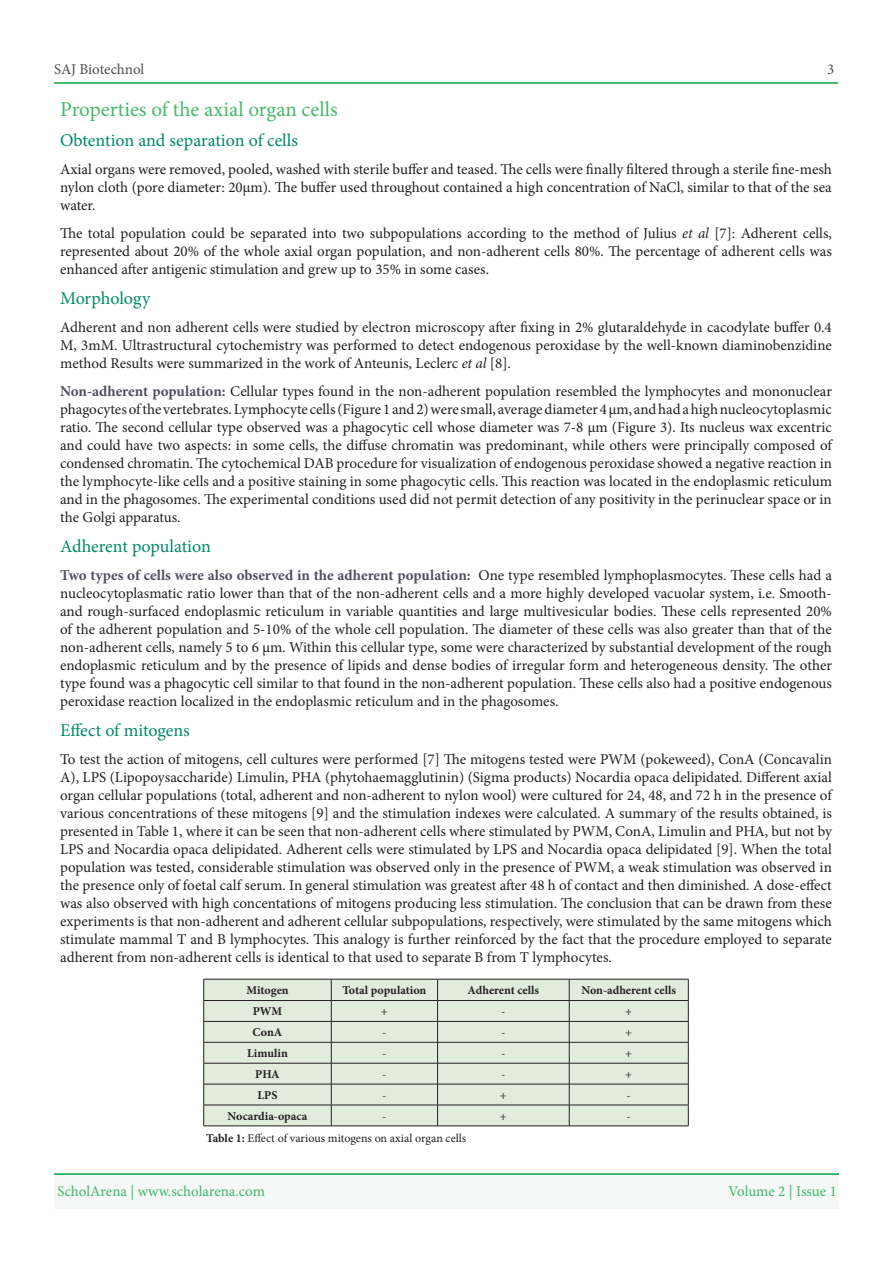
<style>
.page{position:relative;width:893px;height:1263px;background:#fff}
.page>*{position:absolute;margin:0;border:0;box-sizing:border-box;transform-origin:0 0}
.t1{font:21px "Minion Pro";color:#45b86b}
.t2{font:18px "Minion Pro";color:#00896b}
.t3{font:15px/18px "Minion Pro";color:#231f20;text-align:justify}
.t4{font:700 15px "Minion Pro";color:#544d5d}
.t5{font:15px "Minion Pro";letter-spacing:-.005em;color:#40b86b}
.t6{font:15px "Minion Pro";letter-spacing:-.005em;color:#524c4c}
.t7{font:700 12px "Minion Pro";color:#231f20}
.t8{font:12px "Minion Pro";color:#231f20}
.s1{font-style:italic}
.s2{font-weight:700;color:#544d5d}
.s3{font-weight:700}
</style>
<div class="page">
<div style="left:204px;top:980px;width:484px;height:145px;background:#e2ecdd"></div>
<hr style="left:569px;top:979px;width:119px;height:1px;background:#231f20">
<hr style="left:438px;top:979px;width:131px;height:1px;background:#231f20">
<hr style="left:331px;top:979px;width:107px;height:1px;background:#231f20">
<hr style="left:204px;top:979px;width:127px;height:1px;background:#231f20">
<hr style="left:569px;top:1000px;width:119px;height:1px;background:#231f20">
<hr style="left:438px;top:1000px;width:131px;height:1px;background:#231f20">
<hr style="left:331px;top:1000px;width:107px;height:1px;background:#231f20">
<hr style="left:204px;top:1000px;width:127px;height:1px;background:#231f20">
<hr style="left:569px;top:1021px;width:119px;height:1px;background:#231f20">
<hr style="left:438px;top:1021px;width:131px;height:1px;background:#231f20">
<hr style="left:331px;top:1021px;width:107px;height:1px;background:#231f20">
<hr style="left:204px;top:1021px;width:127px;height:1px;background:#231f20">
<hr style="left:569px;top:1042px;width:119px;height:1px;background:#231f20">
<hr style="left:438px;top:1042px;width:131px;height:1px;background:#231f20">
<hr style="left:331px;top:1042px;width:107px;height:1px;background:#231f20">
<hr style="left:204px;top:1042px;width:127px;height:1px;background:#231f20">
<hr style="left:569px;top:1063px;width:119px;height:1px;background:#231f20">
<hr style="left:438px;top:1063px;width:131px;height:1px;background:#231f20">
<hr style="left:331px;top:1063px;width:107px;height:1px;background:#231f20">
<hr style="left:204px;top:1063px;width:127px;height:1px;background:#231f20">
<hr style="left:569px;top:1084px;width:119px;height:1px;background:#231f20">
<hr style="left:438px;top:1084px;width:131px;height:1px;background:#231f20">
<hr style="left:331px;top:1084px;width:107px;height:1px;background:#231f20">
<hr style="left:204px;top:1084px;width:127px;height:1px;background:#231f20">
<hr style="left:569px;top:1105px;width:119px;height:1px;background:#231f20">
<hr style="left:438px;top:1105px;width:131px;height:1px;background:#231f20">
<hr style="left:331px;top:1105px;width:107px;height:1px;background:#231f20">
<hr style="left:204px;top:1105px;width:127px;height:1px;background:#231f20">
<hr style="left:569px;top:1125px;width:119px;height:1px;background:#231f20">
<hr style="left:438px;top:1125px;width:131px;height:1px;background:#231f20">
<hr style="left:331px;top:1125px;width:107px;height:1px;background:#231f20">
<hr style="left:204px;top:1125px;width:127px;height:1px;background:#231f20">
<svg style="left:437px;top:979px;width:1px;height:147px"></svg>
<svg style="left:331px;top:979px;width:1px;height:147px"></svg>
<svg style="left:203px;top:979px;width:1px;height:147px"></svg>
<svg style="left:688px;top:979px;width:1px;height:147px"></svg>
<svg style="left:569px;top:979px;width:1px;height:147px"></svg>
<div style="left:54px;top:1174px;width:785px;height:35px;background:#f6f7f7"></div>
<hr style="left:54px;top:1173px;width:785px;height:2px;background:#0aa345">
<hr style="left:54px;top:82px;width:784px;height:2px;background:#0aa345">
<svg style="left:57px;top:82px;width:283px;height:2px"></svg>
<p class="t6" style="left:54px;top:60px;width:92px">SAJ Biotechnol</p>
<p class="t1" style="left:60px;top:95px;width:279px">Properties of the axial organ cells</p>
<p class="t2" style="left:60px;top:128px;width:239px">Obtention and separation of cells</p>
<p class="t6" style="left:827px;top:60px;width:9px">3</p>
<p class="t3" style="left:60px;top:160px;width:773px">Axial organs were removed, pooled, washed with sterile buffer and teased. The cells were finally filtered through a sterile fine-mesh nylon cloth (pore diameter: 20µm .) The buffer used throughout contained a high concentration of NaCl, similar to that of the sea water.</p>
<p class="t3" style="left:60px;top:224px;width:773px">The total population could be separated into two subpopulations according to the method of Julius <span class="s1">et al</span> [ :]7 Adherent cells, represented about 20% of the whole axial organ population, and non-adherent cells 80%. The percentage of adherent cells was enhanced after antigenic stimulation and grew up to 35% in some cases.</p>
<p class="t2" style="left:60px;top:286px;width:92px">Morphology</p>
<p class="t3" style="left:60px;top:318px;width:773px">Adherent and non adherent cells were studied by electron microscopy after fixing in 2% glutaraldehyde in cacodylate buffer 0.4<br>M 3, mM. Ultrastructural cytochemistry was performed to detect endogenous peroxidase by the well-known diaminobenzidine method Results were summarized in the work of Anteunis, Leclerc <span class="s1">e t a l</span> . [8]</p>
<p class="t3" style="left:60px;top:382px;width:773px"><span class="s2">Non-adherent population:</span> Cellular types found in the non-adherent population resembled the lymphocytes and mononuclear phagocytesofthevertebrates.Lymphocytecells(Figure1and2)weresmall,averagediameter4µm,andhadahighnucleocytoplasmic ratio. The second cellular type observed was a phagocytic cell whose diameter was 7-8 µm (Figure .)3 Its nucleus wax excentric and could have two aspects in: some cells, the diffuse chromatin was predominant, while others were principally composed of condensed chromatin. The cytochemical DAB procedure for visualization of endogenous peroxidase showed a negative reaction in the lymphocyte-like cells and a positive staining in some phagocytic cells. This reaction was located in the endoplasmic reticulum and in the phagosomes. The experimental conditions used did not permit detection of any positivity in the perinuclear space or in the Golgi apparatus.</p>
<p class="t2" style="left:60px;top:534px;width:152px">Adherent population</p>
<p class="t3" style="left:479px;top:566px;width:355px">One type resembled lymphoplasmocytes. These cells had a</p>
<p class="t4" style="left:60px;top:565px;width:412px">Two types of cells were also observed in the adherent population:</p>
<p class="t3" style="left:60px;top:602px;width:773px">and rough-surfaced endoplasmic reticulum in variable quantities and large multivesicular bodies. These cells represented 20%</p>
<p class="t3" style="left:60px;top:584px;width:773px">nucleocytoplasmatic ratio lower than that of the non-adherent cells and a more highly developed vacuolar system .e. i, Smooth-</p>
<p class="t3" style="left:60px;top:620px;width:773px">of the adherent population and 5-10% of the whole cell population. The diameter of these cells was also greater than that of the non-adherent cells, namely to5 6 µm. Within this cellular type, some were characterized by substantial development of the rough endoplasmic reticulum and by the presence of lipids and dense bodies of irregular form and heterogeneous density. The other type found was a phagocytic cell similar to that found in the non-adherent population. These cells also had a positive endogenous peroxidase reaction localized in the endoplasmic reticulum and in the phagosomes.</p>
<p class="t2" style="left:60px;top:718px;width:131px">Effect of mitogens</p>
<p class="t3" style="left:60px;top:750px;width:773px">To test the action of mitogens, cell cultures were performed [7] The mitogens tested were PWM (pokeweed ,) ConA (Concavalin A ,) LPS (Lipopoysaccharide) Limulin, PHA (phytohaemagglutinin) (Sigma products) Nocardia opaca delipidated. Different axial organ cellular populations (total, adherent and non-adherent to nylon wool) were cultured for 24, 48, and 72 inh the presence of various concentrations of these mitogens [9] and the stimulation indexes were calculated A. summary of the results obtained is, presented in Table 1, where it can be seen that non-adherent cells where stimulated by PWM, ConA, Limulin and PHA, but not by LPS and Nocardia opaca delipidated. Adherent cells were stimulated by LPS and Nocardia opaca delipidated [ .]9 When the total population was tested, considerable stimulation was observed only in the presence of PWM a, weak stimulation was observed in the presence only of foetal calf serum In. general stimulation was greatest after 48 h of contact and then diminished A. dose-effect was also observed with high concentations of mitogens producing less stimulation. The conclusion that can be drawn from these experiments is that non-adherent and adherent cellular subpopulations, respectively, were stimulated by the same mitogens which stimulate mammal T and B lymphocytes. This analogy is further reinforced by the fact that the procedure employed to separate adherent from non-adherent cells is identical to that used to separate B from T lymphocytes.</p>
<p class="t7" style="left:581px;top:982px;width:96px">Non-adherent cells</p>
<p class="t7" style="left:342px;top:982px;width:85px">Total population</p>
<p class="t7" style="left:468px;top:982px;width:73px">Adherent cells</p>
<p class="t7" style="left:246px;top:982px;width:44px">Mitogen</p>
<p class="t7" style="left:253px;top:1003px;width:31px">PWM</p>
<p class="t8" style="left:381px;top:1003px;width:8px">+</p>
<p class="t8" style="left:501px;top:1003px;width:6px">-</p>
<p class="t8" style="left:625px;top:1003px;width:8px">+</p>
<p class="t7" style="left:253px;top:1024px;width:31px">ConA</p>
<p class="t8" style="left:382px;top:1024px;width:6px">-</p>
<p class="t8" style="left:501px;top:1024px;width:6px">-</p>
<p class="t8" style="left:625px;top:1024px;width:8px">+</p>
<p class="t7" style="left:247px;top:1045px;width:42px">Limulin</p>
<p class="t8" style="left:382px;top:1045px;width:6px">-</p>
<p class="t8" style="left:501px;top:1045px;width:6px">-</p>
<p class="t8" style="left:625px;top:1045px;width:8px">+</p>
<p class="t7" style="left:255px;top:1066px;width:26px">PHA</p>
<p class="t8" style="left:382px;top:1066px;width:6px">-</p>
<p class="t8" style="left:501px;top:1066px;width:6px">-</p>
<p class="t8" style="left:625px;top:1066px;width:8px">+</p>
<p class="t7" style="left:258px;top:1086px;width:21px">LPS</p>
<p class="t8" style="left:382px;top:1087px;width:6px">-</p>
<p class="t8" style="left:500px;top:1087px;width:8px">+</p>
<p class="t8" style="left:627px;top:1087px;width:6px">-</p>
<p class="t7" style="left:228px;top:1107px;width:81px">Nocardia-opaca</p>
<p class="t8" style="left:206px;top:1130px;width:262px"><span class="s3">Table 1:</span> Effect of various mitogens on axial organ cells</p>
<p class="t8" style="left:382px;top:1108px;width:6px">-</p>
<p class="t8" style="left:500px;top:1108px;width:8px">+</p>
<p class="t8" style="left:627px;top:1108px;width:6px">-</p>
<p class="t5" style="left:57px;top:1181px;width:209px">ScholArena | www.scholarena.com</p>
<p class="t5" style="left:728px;top:1181px;width:110px">Volume 2 | Issue 1</p>
</div>
